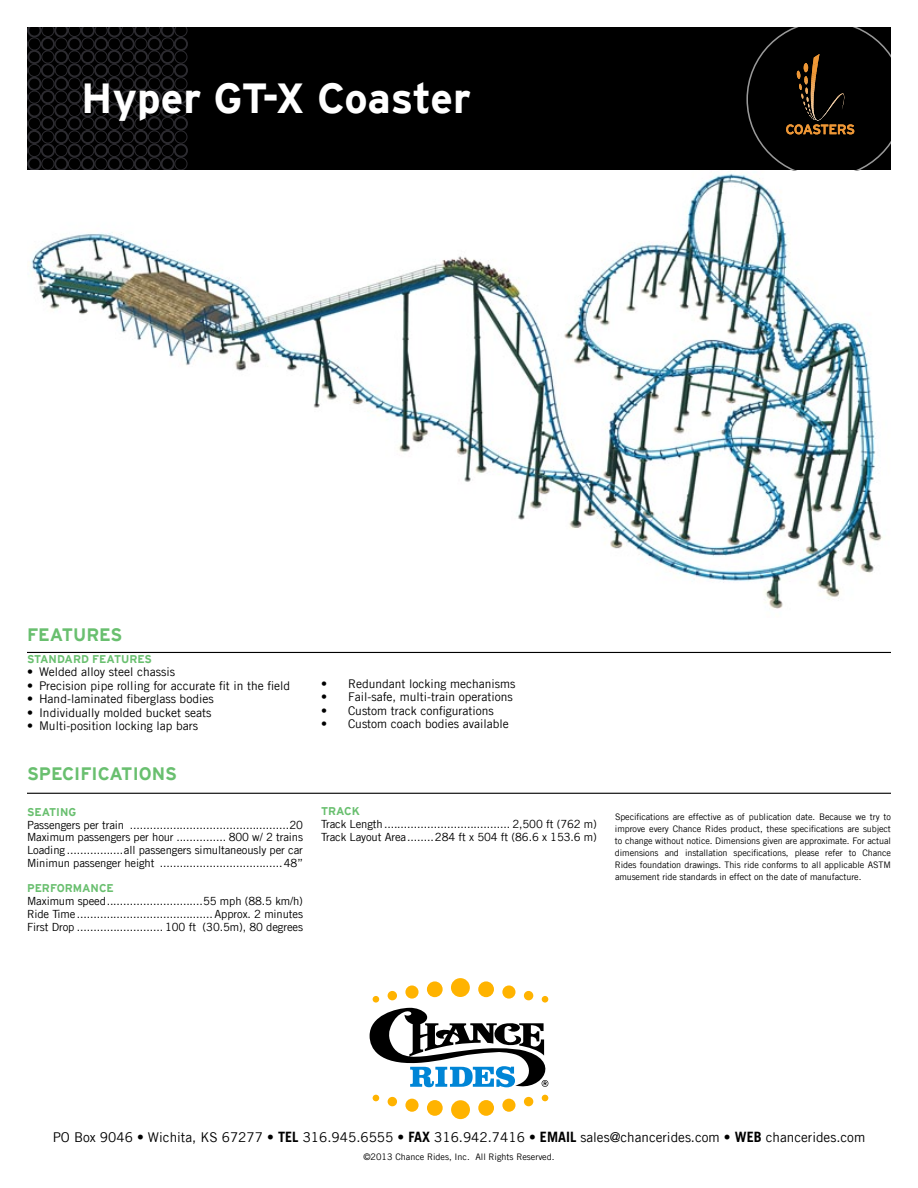
<style>
.page{position:relative;width:918px;height:1188px;background:#fff}
.page>*{position:absolute;margin:0;border:0;box-sizing:border-box;transform-origin:0 0}
.t1{font:700 42px "Interstate";color:#fff}
.t2{font:700 18px "Interstate";color:#69bf6f}
.t3{font:13.5px "Trade Gothic LT";color:#000}
.t4{font:12px "Trade Gothic LT";color:#000}
.t5{font:11.25px/12.8px "Trade Gothic LT";letter-spacing:-.01em;color:#000;text-align:justify}
.t6{font:700 11.25px "Interstate";color:#69bf6f}
.t7{font:9px/12px "Trade Gothic LT";letter-spacing:-.01em;color:#000;text-align:justify}
.s1{font-weight:700;font-size:14.25px}
</style>
<div class="page">
<div style="left:27px;top:27px;width:864px;height:144px;background:#000"></div>
<svg style="left:27px;top:27px;width:161px;height:144px"></svg>
<hr style="left:27px;top:652px;width:864px;height:1px;background:#000">
<hr style="left:27px;top:793px;width:864px;height:1px;background:#000">
<div style="left:405px;top:1099px;width:14px;height:13px;background:#ffb300;border-radius:50%"></div>
<div style="left:388px;top:1097px;width:9px;height:9px;background:#ffb300;border-radius:50%"></div>
<div style="left:427px;top:1100px;width:16px;height:16px;background:#ffb300;border-radius:50%"></div>
<div style="left:451px;top:1100px;width:19px;height:19px;background:#ffb300;border-radius:50%"></div>
<div style="left:502px;top:1099px;width:14px;height:13px;background:#ffb300;border-radius:50%"></div>
<div style="left:524px;top:1097px;width:9px;height:9px;background:#ffb300;border-radius:50%"></div>
<div style="left:478px;top:1100px;width:16px;height:16px;background:#ffb300;border-radius:50%"></div>
<div style="left:502px;top:985px;width:13px;height:14px;background:#ffb300;border-radius:50%"></div>
<div style="left:524px;top:991px;width:9px;height:9px;background:#ffb300;border-radius:50%"></div>
<div style="left:542px;top:996px;width:6px;height:7px;background:#ffb300;border-radius:50%"></div>
<div style="left:478px;top:981px;width:16px;height:16px;background:#ffb300;border-radius:50%"></div>
<div style="left:451px;top:978px;width:19px;height:19px;background:#ffb300;border-radius:50%"></div>
<div style="left:405px;top:985px;width:14px;height:14px;background:#ffb300;border-radius:50%"></div>
<div style="left:388px;top:991px;width:9px;height:9px;background:#ffb300;border-radius:50%"></div>
<div style="left:373px;top:996px;width:6px;height:7px;background:#ffb300;border-radius:50%"></div>
<div style="left:427px;top:981px;width:16px;height:16px;background:#ffb300;border-radius:50%"></div>
<svg style="left:370px;top:1008px;width:179px;height:93px"></svg>
<img style="left:31px;top:173px;width:852px;height:436px">
<svg style="left:746px;top:27px;width:145px;height:144px"></svg>
<h1 class="t1" style="left:81px;top:75px;width:392px">Hyper GT-X Coaster</h1>
<h2 class="t2" style="left:27px;top:624px;width:97px">FEATURES</h2>
<p class="t6" style="left:27px;top:652px;width:127px">STANDARD FEATURES</p>
<p class="t4" style="left:27px;top:665px;width:150px">• Welded alloy steel chassis</p>
<p class="t4" style="left:27px;top:678px;width:265px">• Precision pipe rolling for accurate fit in the field</p>
<p class="t4" style="left:27px;top:692px;width:188px">• Hand-laminated fiberglass bodies</p>
<p class="t4" style="left:27px;top:705px;width:186px">• Individually molded bucket seats</p>
<p class="t4" style="left:27px;top:719px;width:172px">• Multi-position locking lap bars</p>
<h2 class="t2" style="left:27px;top:764px;width:152px">SPECIFICATIONS</h2>
<p class="t6" style="left:27px;top:806px;width:51px">SEATING</p>
<p class="t5" style="left:27px;top:818px;width:278px">Passengers per train ................................................20<br>Maximum passengers per hour ............... 800 w/ 2 trains Loading .................all passengers simultaneously per car Minimun passenger height .....................................48”</p>
<p class="t6" style="left:27px;top:882px;width:88px">PERFORMANCE</p>
<p class="t5" style="left:27px;top:895px;width:278px">Maximum speed.............................55 mph (88.5 km/h)<br>Ride Time......................................... Approx. 2 minutes First Drop .......................... 100 ft (30.5m), 80 degrees</p>
<p class="t4" style="left:321px;top:676px;width:196px">• Redundant locking mechanisms</p>
<p class="t4" style="left:321px;top:690px;width:193px">• Fail-safe, multi-train operations</p>
<p class="t4" style="left:321px;top:703px;width:174px">• Custom track configurations</p>
<p class="t4" style="left:321px;top:717px;width:189px">• Custom coach bodies available</p>
<p class="t6" style="left:321px;top:805px;width:40px">TRACK</p>
<p class="t5" style="left:321px;top:817px;width:278px">Track Length...................................... 2,500 ft (762 m)<br>Track Layout Area........284 ft x 504 ft (86.6 x 153.6 m)</p>
<p class="t7" style="left:615px;top:811px;width:278px">Specifications are effective as of publication date. Because we try to improve every Chance Rides product, these specifications are subject to change without notice. Dimensions given are approximate. For actual dimensions and installation specifications, please refer to Chance Rides foundation drawings. This ride conforms to all applicable ASTM amusement ride standards in effect on the date of manufacture.</p>
<p class="t3" style="left:53px;top:1129px;width:814px">PO Box 9046 • Wichita, KS 67277 • <span class="s1">TEL</span> 316.945.6555 • <span class="s1">FAX</span> 316.942.7416 • <span class="s1">EMAIL</span> sales@chancerides.com • <span class="s1">WEB</span> chancerides.com</p>
<p class="t7" style="left:363px;top:1151px;width:193px">©2013 Chance Rides, Inc. All Rights Reserved.</p>
</div>
